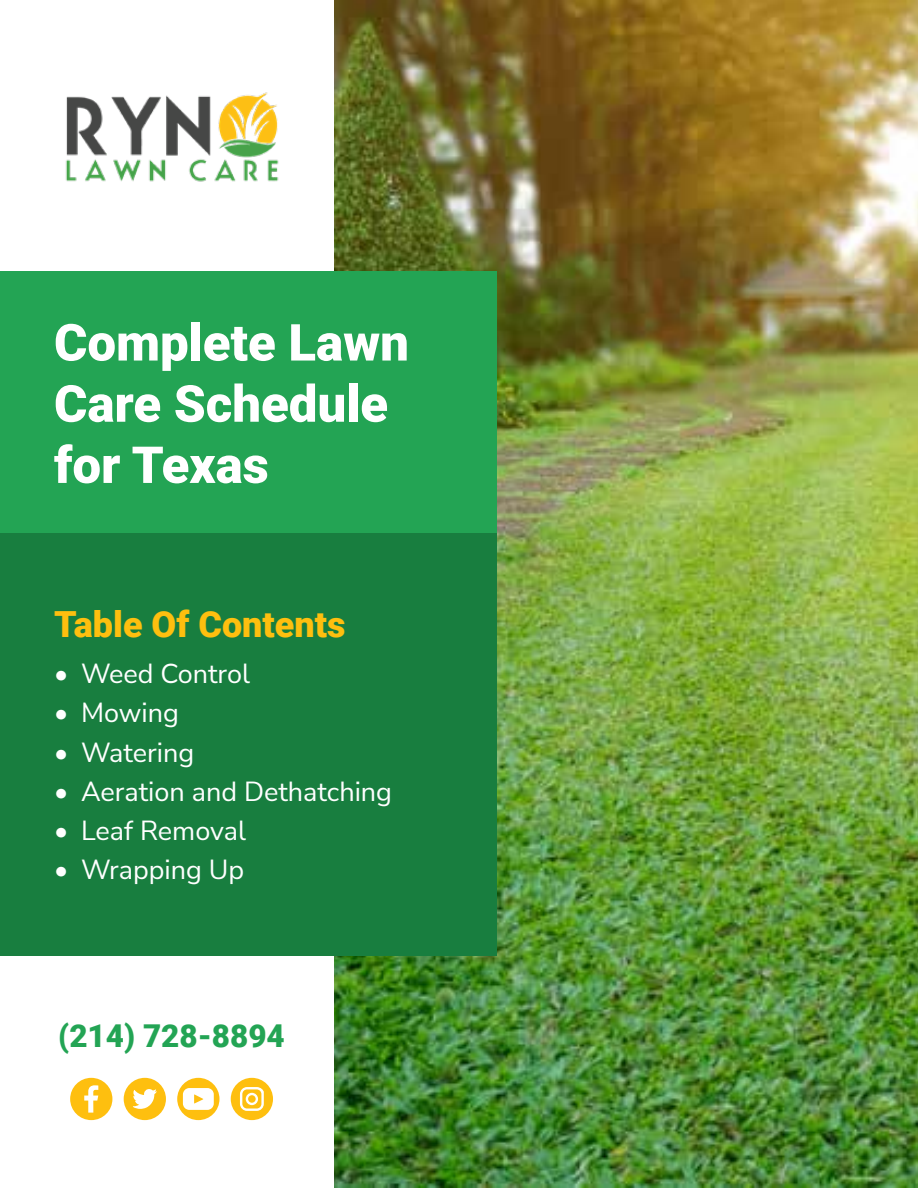
<style>
.page{position:relative;width:918px;height:1188px;background:#fff}
.page>*{position:absolute;margin:0;border:0;box-sizing:border-box;transform-origin:0 0}
.t1{font:900 51px/61.2px "Roboto";color:#fff}
.t2{font:900 36px "Roboto";color:#febf0f}
.t3{font:900 31.5px "Roboto";color:#23a454}
.t4{font:27px "Nunito Sans";color:#fff}
</style>
<div class="page">
<img style="left:335px;top:0;width:583px;height:1188px">
<img style="left:65px;top:92px;width:214px;height:90px">
<div style="left:0;top:271px;width:496px;height:263px;background:#23a454"></div>
<div style="left:0;top:533px;width:496px;height:423px;background:#187e3f"></div>
<div style="left:124px;top:1078px;width:42px;height:42px;background:#febf0f;border-radius:50%"></div>
<svg style="left:133px;top:1089px;width:24px;height:20px"></svg>
<div style="left:70px;top:1078px;width:42px;height:42px;background:#febf0f;border-radius:50%"></div>
<svg style="left:84px;top:1085px;width:14px;height:28px"></svg>
<div style="left:177px;top:1078px;width:42px;height:42px;background:#febf0f;border-radius:50%"></div>
<svg style="left:183px;top:1088px;width:31px;height:22px"></svg>
<div style="left:231px;top:1078px;width:42px;height:42px;background:#febf0f;border-radius:50%"></div>
<svg style="left:240px;top:1087px;width:24px;height:24px"></svg>
<h1 class="t1" style="left:54px;top:310px;width:356px">Complete Lawn<br>Care Schedule for Texas</h1>
<h2 class="t2" style="left:54px;top:599px;width:293px">Table Of Contents</h2>
<p class="t4" style="left:54px;top:655px;width:198px">• Weed Control</p>
<p class="t4" style="left:54px;top:694px;width:127px">• Mowing</p>
<p class="t4" style="left:54px;top:733px;width:142px">• Watering</p>
<p class="t4" style="left:54px;top:773px;width:340px">• Aeration and Dethatching</p>
<p class="t4" style="left:54px;top:812px;width:194px">• Leaf Removal</p>
<p class="t4" style="left:54px;top:851px;width:192px">• Wrapping Up</p>
<p class="t3" style="left:58px;top:1013px;width:228px">(214) 728-8894</p>
</div>
